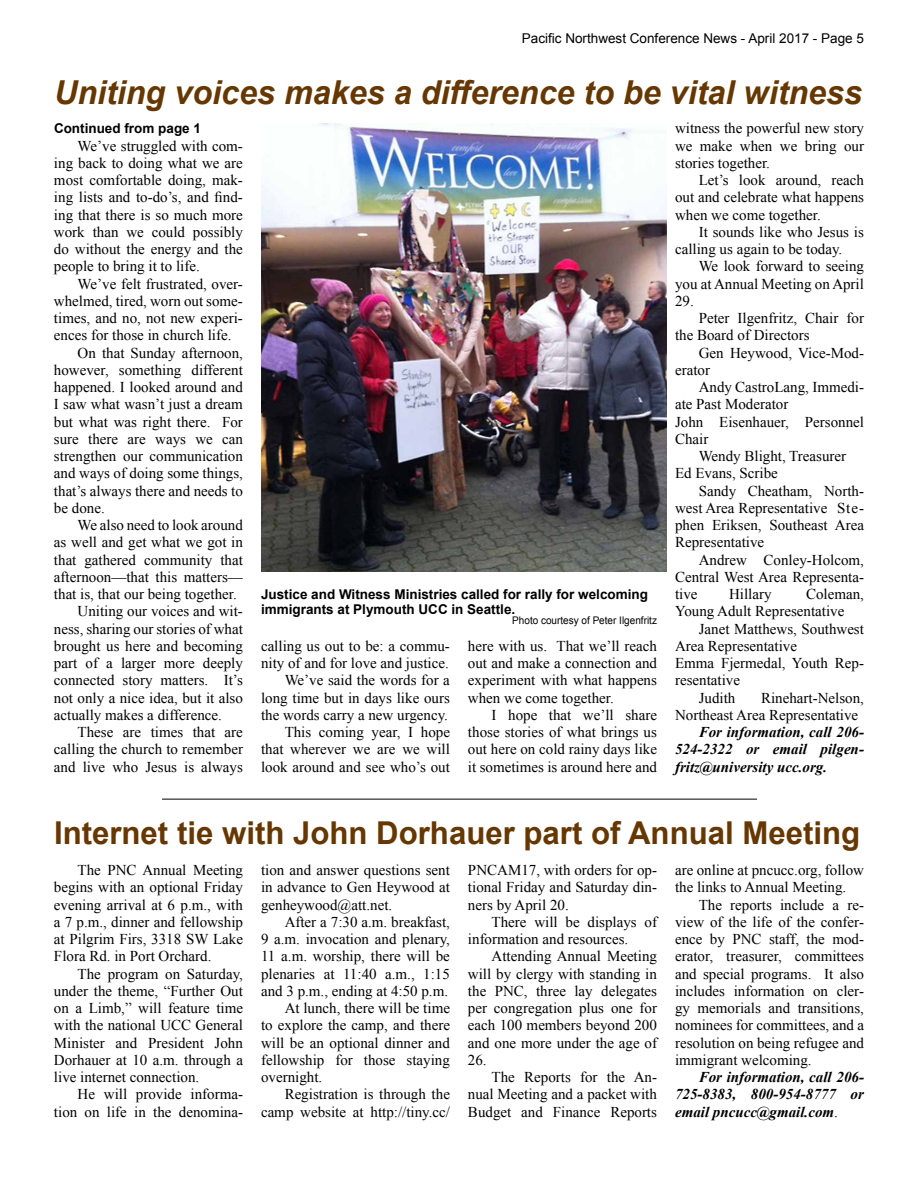
<style>
.page{position:relative;width:918px;height:1188px;background:#fff}
.page>*{position:absolute;margin:0;border:0;box-sizing:border-box;transform-origin:0 0}
.t1{font:italic 700 33px "Arial";color:#663700}
.t2{font:700 31.5px "Arial";color:#663700}
.t3{font:15px/17.2px "Times New Roman";color:#000;text-align:justify}
.t4{font:italic 700 15px/17.2px "Times New Roman";color:#000;text-align:justify}
.t5{font:700 13.5px/15px "Arial";color:#000}
.t6{font:13.5px "Arial";color:#000}
.t7{font:10.5px "Arial";color:#000;scale:.95 1}
.s1{font-weight:400;font-style:normal}
</style>
<div class="page">
<img style="left:261px;top:123px;width:405px;height:449px">
<hr style="left:162px;top:799px;width:595px;height:1px;background:#000">
<p class="t6" style="left:522px;top:29px;width:344px">Pacific Northwest Conference News - April 2017 - Page 5</p>
<h1 class="t1" style="left:54px;top:71px;width:810px">Uniting voices makes a difference to be vital witness</h1>
<p class="t5" style="left:54px;top:121px;width:149px">Continued from page 1</p>
<p class="t3" style="left:54px;top:137px;width:190px;text-indent:24px">We’ve struggled with com&shy;ing back to doing what we are most comfortable doing, mak&shy;ing lists and to-do’s, and find&shy;ing that there is so much more work than we could possibly do without the energy and the people to bring it to life.</p>
<p class="t3" style="left:78px;top:275px;width:167px">We’ve felt frustrated, over-</p>
<p class="t3" style="left:54px;top:292px;width:190px">whelmed, tired, worn out some-</p>
<p class="t3" style="left:54px;top:309px;width:190px">times, and no, not new experi-</p>
<p class="t3" style="left:54px;top:327px;width:179px">ences for those in church life.</p>
<p class="t3" style="left:78px;top:344px;width:167px">On that Sunday afternoon,</p>
<p class="t3" style="left:54px;top:361px;width:190px">however, something different</p>
<p class="t3" style="left:54px;top:378px;width:190px">happened. I looked around and</p>
<p class="t3" style="left:54px;top:396px;width:190px">I saw what wasn’t just a dream</p>
<p class="t3" style="left:54px;top:413px;width:190px">but what was right there. For</p>
<p class="t3" style="left:54px;top:430px;width:190px">sure there are ways we can</p>
<p class="t3" style="left:54px;top:447px;width:190px">strengthen our communication</p>
<p class="t3" style="left:54px;top:465px;width:190px">and ways of doing some things,</p>
<p class="t3" style="left:54px;top:482px;width:190px">that’s always there and needs to</p>
<p class="t3" style="left:54px;top:499px;width:52px">be done.</p>
<p class="t3" style="left:78px;top:516px;width:167px">We also need to look around</p>
<p class="t3" style="left:54px;top:534px;width:190px">as well and get what we got in</p>
<p class="t3" style="left:54px;top:551px;width:190px">that gathered community that</p>
<p class="t3" style="left:54px;top:568px;width:190px">afternoon—that this matters—</p>
<p class="t3" style="left:54px;top:585px;width:184px">that is, that our being together.</p>
<p class="t3" style="left:78px;top:603px;width:167px">Uniting our voices and wit-</p>
<p class="t3" style="left:54px;top:620px;width:190px">ness, sharing our stories of what</p>
<p class="t3" style="left:54px;top:637px;width:190px">brought us here and becoming</p>
<p class="t3" style="left:54px;top:654px;width:190px">part of a larger more deeply</p>
<p class="t3" style="left:54px;top:672px;width:190px">connected story matters. It’s</p>
<p class="t3" style="left:54px;top:689px;width:190px">not only a nice idea, but it also</p>
<p class="t3" style="left:54px;top:706px;width:169px">actually makes a difference.</p>
<p class="t3" style="left:78px;top:723px;width:167px">These are times that are</p>
<p class="t3" style="left:54px;top:741px;width:191px">calling the church to remember</p>
<p class="t3" style="left:54px;top:758px;width:190px">and live who Jesus is always</p>
<p class="t5" style="left:261px;top:587px;width:389px">Justice and Witness Ministries called for rally for welcoming immigrants at Plymouth UCC in Seattle.</p>
<p class="t7" style="left:512px;top:614px;width:154px">Photo courtesy of Peter Ilgenfritz</p>
<p class="t3" style="left:261px;top:637px;width:190px;text-align:right">calling us out to be: a commu&shy;nity of and for love and justice.<br>We’ve said the words for a long time but in days like ours the words carry a new urgency.<br>This coming year, I hope that wherever we are we will look around and see who’s out</p>
<p class="t3" style="left:468px;top:637px;width:191px">here with us. That we’ll reach out and make a connection and experiment with what happens when we come together.</p>
<p class="t3" style="left:468px;top:706px;width:191px;text-indent:24px">I hope that we’ll share those stories of what brings us out here on cold rainy days like it sometimes is around here and</p>
<p class="t3" style="left:675px;top:120px;width:190px">witness the powerful new story we make when we bring our stories together.</p>
<p class="t3" style="left:675px;top:171px;width:190px;text-indent:24px">Let’s look around, reach out and celebrate what happens when we come together.</p>
<p class="t3" style="left:675px;top:223px;width:190px;text-indent:24px">It sounds like who Jesus is calling us again to be today.</p>
<p class="t3" style="left:675px;top:258px;width:190px;text-indent:24px">We look forward to seeing you at Annual Meeting on April 29.</p>
<p class="t3" style="left:675px;top:309px;width:190px;text-indent:24px">Peter Ilgenfritz, Chair for the Board of Directors</p>
<p class="t3" style="left:675px;top:344px;width:190px;text-indent:24px">Gen Heywood, Vice-Mod&shy;erator</p>
<p class="t3" style="left:675px;top:378px;width:190px;text-align:left;text-indent:24px">Andy CastroLang, Immedi&shy;ate Past Moderator<br>John Eisenhauer, Personnel<br>Chair</p>
<p class="t3" style="left:675px;top:447px;width:173px;text-indent:24px">Wendy Blight, Treasurer<br>Ed Evans, Scribe</p>
<p class="t3" style="left:675px;top:482px;width:190px;text-indent:24px">Sandy Cheatham, North&shy;west Area Representative Ste&shy;phen Eriksen, Southeast Area Representative</p>
<p class="t3" style="left:675px;top:551px;width:190px;text-indent:24px">Andrew Conley-Holcom, Central West Area Representa&shy;tive</p>
<p class="t3" style="left:675px;top:585px;width:190px;text-indent:131px">Coleman,<br>Young Adult Representative</p>
<p class="t3" style="left:699px;top:620px;width:167px">Janet Matthews, Southwest</p>
<p class="t3" style="left:675px;top:637px;width:124px">Area Representative</p>
<p class="t3" style="left:675px;top:654px;width:190px">Emma Fjermedal, Youth Rep-</p>
<p class="t3" style="left:675px;top:672px;width:66px">resentative</p>
<p class="t3" style="left:699px;top:689px;width:38px">Judith</p>
<p class="t3" style="left:729px;top:585px;width:44px">Hillary</p>
<p class="t3" style="left:675px;top:689px;width:190px;text-indent:86px">Rinehart-Nelson,<br>Northeast Area Representative</p>
<p class="t4" style="left:675px;top:723px;width:190px;text-indent:24px">For information, call 206- 524-2322 or email pilgen&shy;fritz@university ucc.org.</p>
<h2 class="t2" style="left:54px;top:812px;width:808px">Internet tie with John Dorhauer part of Annual Meeting</h2>
<p class="t3" style="left:54px;top:861px;width:191px;text-indent:24px">The PNC Annual Meeting begins with an optional Friday evening arrival at 6 p.m., with a 7 p.m., dinner and fellowship at Pilgrim Firs, 3318 SW Lake Flora Rd. in Port Orchard.</p>
<p class="t3" style="left:54px;top:965px;width:191px;text-indent:24px">The program on Saturday, under the theme, “Further Out on a Limb,” will feature time with the national UCC General Minister and President John Dorhauer at 10 a.m. through a live internet connection.</p>
<p class="t3" style="left:54px;top:1086px;width:191px;text-align:right">He will provide informa&shy;tion on life in the denomina-</p>
<p class="t3" style="left:261px;top:861px;width:190px">tion and answer questions sent in advance to Gen Heywood at genheywood@att.net.</p>
<p class="t3" style="left:285px;top:913px;width:167px">After a 7:30 a.m. breakfast,</p>
<p class="t3" style="left:261px;top:930px;width:190px">9 a.m. invocation and plenary,</p>
<p class="t3" style="left:261px;top:948px;width:190px">11 a.m. worship, there will be</p>
<p class="t3" style="left:261px;top:965px;width:190px">plenaries at 11:40 a.m., 1:15</p>
<p class="t3" style="left:261px;top:982px;width:189px">and 3 p.m., ending at 4:50 p.m.</p>
<p class="t3" style="left:285px;top:999px;width:167px">At lunch, there will be time</p>
<p class="t3" style="left:261px;top:1017px;width:190px">to explore the camp, and there</p>
<p class="t3" style="left:261px;top:1034px;width:190px">will be an optional dinner and</p>
<p class="t3" style="left:261px;top:1051px;width:190px">fellowship for those staying</p>
<p class="t3" style="left:261px;top:1068px;width:63px">overnight.</p>
<p class="t3" style="left:285px;top:1086px;width:167px">Registration is through the</p>
<p class="t3" style="left:261px;top:1103px;width:190px">camp website at http://tiny.cc/</p>
<p class="t3" style="left:468px;top:861px;width:191px">PNCAM17, with orders for op&shy;tional Friday and Saturday din&shy;ners by April 20.</p>
<p class="t3" style="left:468px;top:913px;width:191px;text-indent:24px">There will be displays of information and resources.</p>
<p class="t3" style="left:468px;top:948px;width:191px;text-indent:24px">Attending Annual Meeting will by clergy with standing in the PNC, three lay delegates per congregation plus one for each 100 members beyond 200 and one more under the age of 26.</p>
<p class="t3" style="left:468px;top:1068px;width:191px;text-indent:24px">The Reports for the An&shy;nual Meeting and a packet with Budget and Finance Reports</p>
<p class="t3" style="left:675px;top:861px;width:190px">are online at pncucc.org, follow the links to Annual Meeting.</p>
<p class="t3" style="left:675px;top:896px;width:191px;text-indent:24px">The reports include a re&shy;view of the life of the confer&shy;ence by PNC staff, the mod&shy;erator, treasurer, committees and special programs. It also includes information on cler&shy;gy memorials and transitions, nominees for committees, and a resolution on being refugee and immigrant welcoming.</p>
<p class="t4" style="left:675px;top:1068px;width:190px;text-indent:24px">For information, call 206- 725-8383, 800-954-8777 or email pncucc@gmail.com<span class="s1">.</span></p>
</div>
